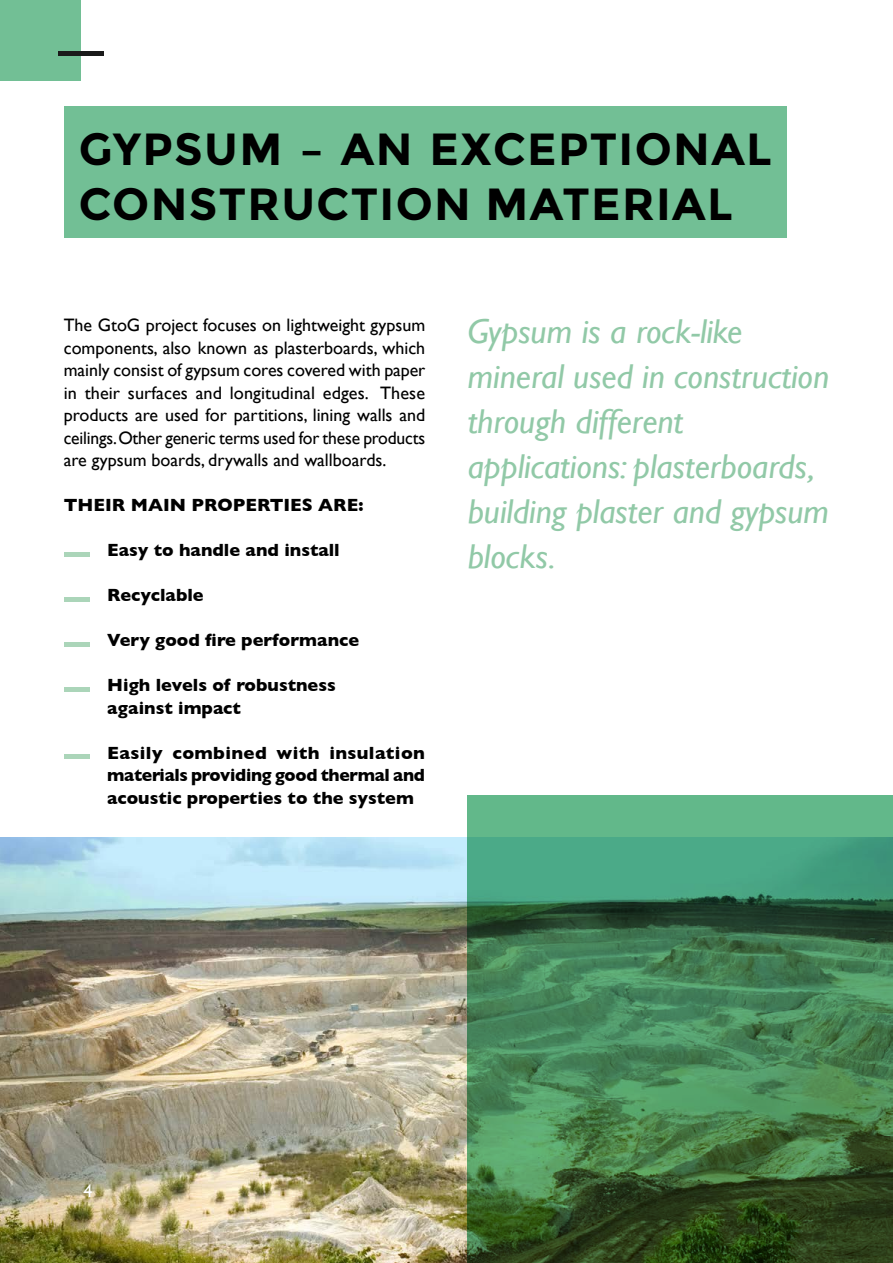
<style>
.page{position:relative;width:893px;height:1263px;background:#fff}
.page>*{position:absolute;margin:0;border:0;box-sizing:border-box;transform-origin:0 0}
.t1{font:700 45px/55.5px "Montserrat";letter-spacing:.03em;color:#000}
.t2{font:italic 34.5px/45px "Gill Sans";color:#91c9a7}
.t3{font:18px/22.5px "Gill Sans";color:#000;text-align:justify}
.t4{font:700 18px/22.5px "Gill Sans";color:#000}
.t5{font:18px "Gill Sans";color:#fff}
</style>
<div class="page">
<img style="left:0;top:838px;width:468px;height:425px">
<svg style="left:468px;top:795px;width:425px;height:468px"></svg>
<div style="left:64px;top:106px;width:723px;height:132px;background:#72bf95"></div>
<hr style="left:64px;top:552px;width:25px;height:4px;background:#abd5b9">
<hr style="left:64px;top:597px;width:25px;height:4px;background:#abd5b9">
<hr style="left:64px;top:642px;width:25px;height:4px;background:#abd5b9">
<hr style="left:64px;top:687px;width:25px;height:4px;background:#abd5b9">
<hr style="left:64px;top:755px;width:25px;height:4px;background:#abd5b9">
<div style="left:0;top:0;width:81px;height:81px;background:#72bf95"></div>
<hr style="left:58px;top:51px;width:45px;height:4px;background:#1a1a1a">
<h1 class="t1" style="left:79px;top:121px;width:695px">GYPSUM – AN EXCEPTIONAL<br>CONSTRUCTION MATERIAL</h1>
<p class="t3" style="left:64px;top:314px;width:363px">The GtoG project focuses on lightweight gypsum components, also known as plasterboards, which mainly consist of gypsum cores covered with paper in their surfaces and longitudinal edges. These products are used for partitions, lining walls and ceilings. Other generic terms used for these products are gypsum boards, drywalls and wallboards.</p>
<p class="t4" style="left:64px;top:494px;width:301px">THEIR MAIN PROPERTIES ARE:</p>
<p class="t4" style="left:107px;top:539px;width:234px">Easy to handle and install</p>
<p class="t4" style="left:107px;top:584px;width:98px">Recyclable</p>
<p class="t4" style="left:107px;top:629px;width:253px">Very good fire performance</p>
<p class="t4" style="left:107px;top:674px;width:230px">High levels of robustness against impact</p>
<p class="t4" style="left:107px;top:741px;width:319px;text-align:justify">Easily combined with insulation materials providing good thermal and acoustic properties to the system</p>
<h2 class="t2" style="left:468px;top:309px;width:363px">Gypsum is a rock-like mineral used in construction through different applications: plasterboards, building plaster and gypsum blocks.</h2>
<p class="t5" style="left:84px;top:1180px;width:10px">4</p>
</div>
